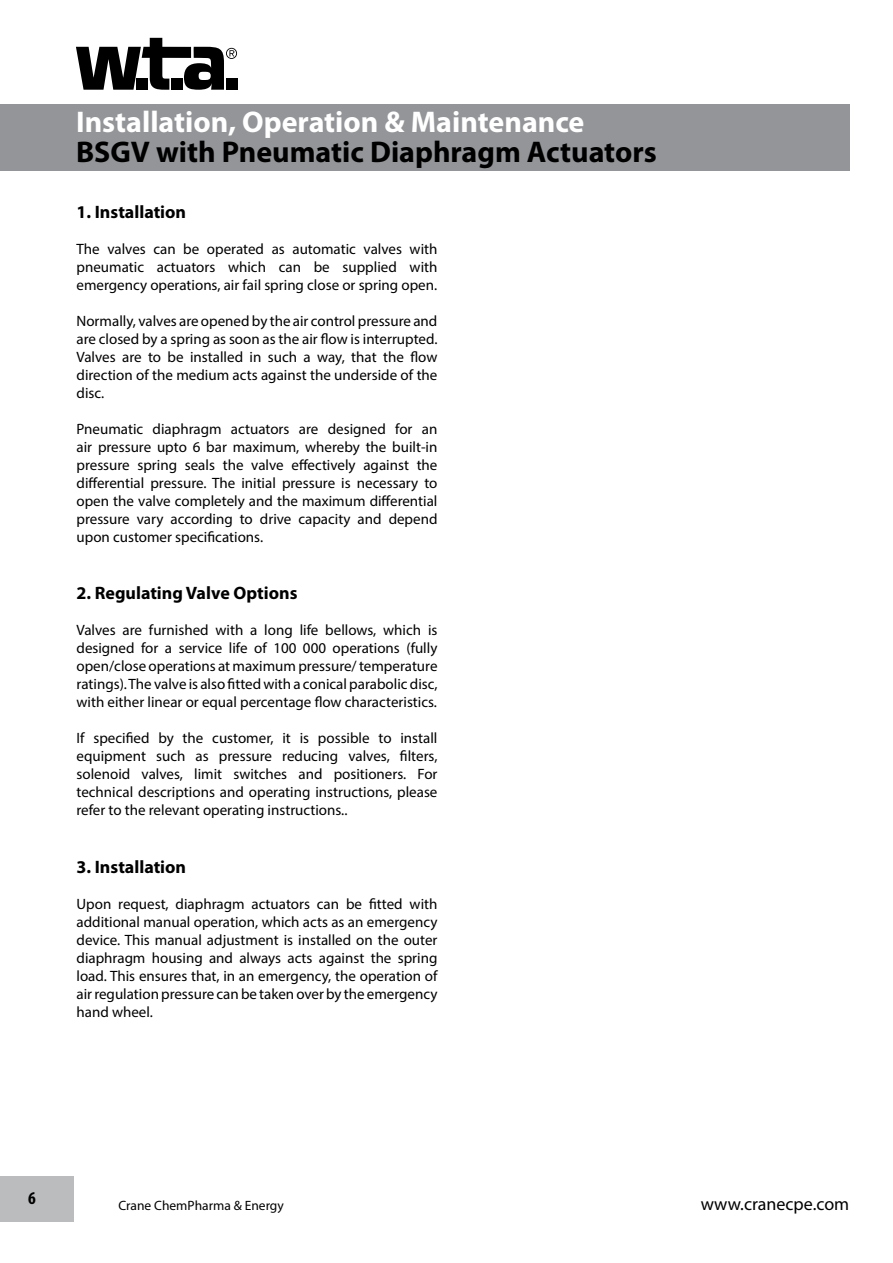
<style>
.page{position:relative;width:893px;height:1263px;background:#fff}
.page>*{position:absolute;margin:0;border:0;box-sizing:border-box;transform-origin:0 0}
.t1{font:700 30px "Myriad Pro";color:#000}
.t2{font:700 30px "Myriad Pro";color:#fff}
.t3{font:700 18px "Myriad Pro";color:#000}
.t4{font:18px "Myriad Pro";color:#000}
.t5{font:700 condensed 18px "Myriad Pro";color:#000}
.t6{font:15px/18px "Myriad Pro";color:#000;text-align:justify}
.t7{font:13.5px "Myriad Pro";color:#000}
</style>
<div class="page">
<div style="left:0;top:1176px;width:73px;height:46px;background:#babcbe"></div>
<div style="left:0;top:104px;width:849px;height:66px;background:#939598"></div>
<svg style="left:76px;top:38px;width:161px;height:52px"></svg>
<h1 class="t2" style="left:76px;top:105px;width:510px">Installation, Operation &amp; Maintenance</h1>
<h1 class="t1" style="left:76px;top:135px;width:582px">BSGV with Pneumatic Diaphragm Actuators</h1>
<p class="t3" style="left:77px;top:201px;width:111px">1. Installation</p>
<p class="t6" style="left:77px;top:239px;width:362px">The valves can be operated as automatic valves with pneumatic actuators which can be supplied with emergency operations, air fail spring close or spring open.</p>
<p class="t6" style="left:77px;top:311px;width:362px">Normally, valves are opened by the air control pressure and are closed by a spring as soon as the air flow is interrupted.<br>Valves are to be installed in such a way, that the flow direction of the medium acts against the underside of the disc.</p>
<p class="t6" style="left:77px;top:419px;width:362px">Pneumatic diaphragm actuators are designed for an air pressure upto 6 bar maximum, whereby the built-in pressure spring seals the valve effectively against the differential pressure. The initial pressure is necessary to open the valve completely and the maximum differential pressure vary according to drive capacity and depend upon customer specifications.</p>
<p class="t3" style="left:77px;top:583px;width:222px">2. Regulating Valve Options</p>
<p class="t6" style="left:77px;top:621px;width:362px">Valves are furnished with a long life bellows, which is designed for a service life of 100 000 operations (fully open/close operations at maximum pressure/ temperature ratings). The valve is also fitted with a conical parabolic disc, with either linear or equal percentage flow characteristics.</p>
<p class="t6" style="left:77px;top:729px;width:362px">If specified by the customer, it is possible to install equipment such as pressure reducing valves, filters, solenoid valves, limit switches and positioners. For technical descriptions and operating instructions, please refer to the relevant operating instructions..</p>
<p class="t3" style="left:77px;top:857px;width:111px">3. Installation</p>
<p class="t6" style="left:77px;top:895px;width:362px">Upon request, diaphragm actuators can be fitted with additional manual operation, which acts as an emergency device. This manual adjustment is installed on the outer diaphragm housing and always acts against the spring load. This ensures that, in an emergency, the operation of air regulation pressure can be taken over by the emergency hand wheel.</p>
<p class="t5" style="left:28px;top:1188px;width:9px">6</p>
<p class="t7" style="left:118px;top:1197px;width:167px">Crane ChemPharma &amp; Energy</p>
<p class="t4" style="left:701px;top:1193px;width:150px">www.cranecpe.com</p>
</div>
